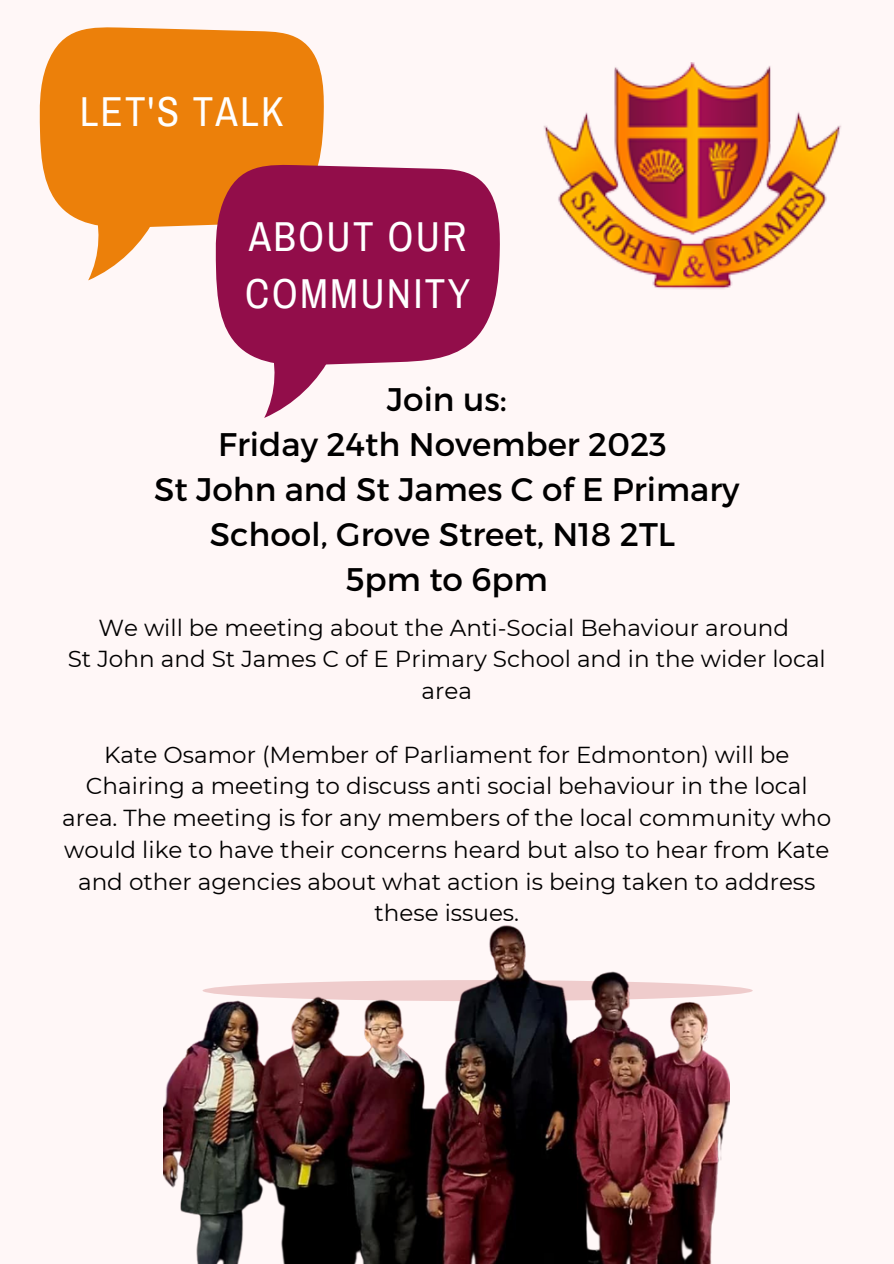
<style>
.page{position:relative;width:894px;height:1264px;background:#fff}
.page>*{position:absolute;margin:0;border:0;box-sizing:border-box;transform-origin:0 0}
.t1{font:40.95px/56.7px "Archivo Narrow";letter-spacing:.055em;color:#fff}
.t2{font:32.7px/44.8px "Montserrat";color:#000;text-align:center}
.t3{font:23.1px/31.8px "Montserrat";color:#000;text-align:center}
</style>
<div class="page">
<div style="left:0;top:0;width:893px;height:1263px;background:#fff7f7"></div>
<svg style="left:39px;top:27px;width:285px;height:200px;background:#ed891c"></svg>
<svg style="left:88px;top:199px;width:69px;height:81px"></svg>
<svg style="left:215px;top:162px;width:284px;height:203px;background:#9d2457"></svg>
<svg style="left:264px;top:337px;width:69px;height:81px"></svg>
<img style="left:544px;top:62px;width:297px;height:227px">
<img style="left:163px;top:925px;width:566px;height:338px">
<p class="t1" style="left:80px;top:84px;width:205px">LET'S TALK</p>
<p class="t1" style="left:245px;top:209px;width:226px">ABOUT OUR<br>COMMUNITY</p>
<p class="t2" style="left:387px;top:375px;width:121px">Join us:</p>
<p class="t2" style="left:218px;top:420px;width:450px">Friday 24th November 2023</p>
<p class="t2" style="left:154px;top:465px;width:586px">St John and St James C of E Primary<br>School, Grove Street, N18 2TL</p>
<p class="t2" style="left:345px;top:555px;width:203px">5pm to 6pm</p>
<p class="t3" style="left:98px;top:611px;width:692px">We will be meeting about the Anti-Social Behaviour around</p>
<p class="t3" style="left:68px;top:643px;width:759px">St John and St James C of E Primary School and in the wider local area</p>
<p class="t3" style="left:62px;top:738px;width:770px">Kate Osamor (Member of Parliament for Edmonton) will be Chairing a meeting to discuss anti social behaviour in the local area. The meeting is for any members of the local community who would like to have their concerns heard but also to hear from Kate and other agencies about what action is being taken to address these issues.</p>
</div>
